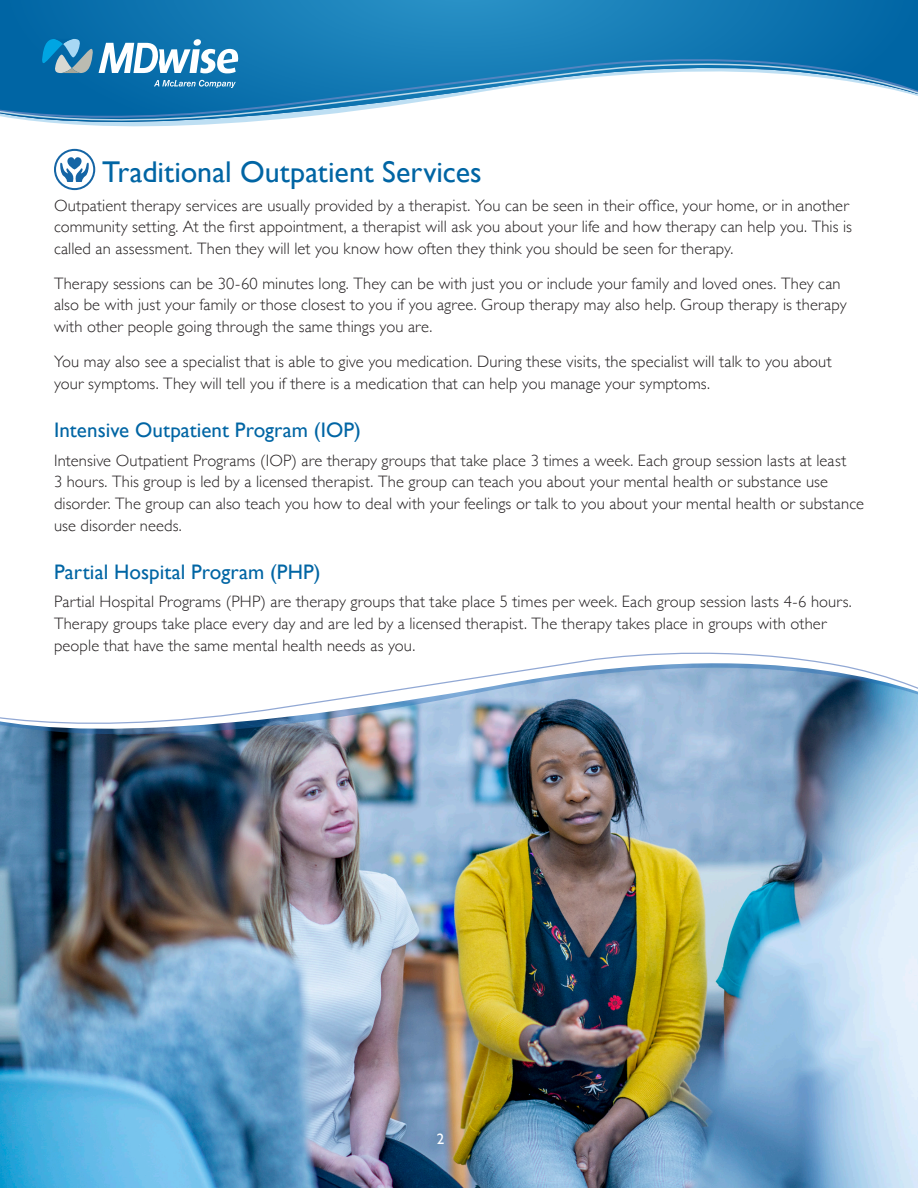
<style>
.page{position:relative;width:918px;height:1188px;background:#fff}
.page>*{position:absolute;margin:0;border:0;box-sizing:border-box;transform-origin:0 0}
.t1{font:30px "Gill Sans";color:#0065a4}
.t2{font:21px "Gill Sans";color:#0065a4}
.t3{font:300 16.5px/21.6px "Gill Sans";letter-spacing:.01em;color:#231f20}
.t4{font:15px "Gill Sans";color:#fff}
</style>
<div class="page">
<svg style="left:0;top:0;width:918px;height:149px"></svg>
<svg style="left:0;top:56px;width:918px;height:6px;background:#1477b2"></svg>
<svg style="left:0;top:62px;width:918px;height:60px"></svg>
<svg style="left:154px;top:80px;width:82px;height:8px"></svg>
<svg style="left:42px;top:39px;width:196px;height:34px"></svg>
<img style="left:0;top:763px;width:918px;height:425px">
<img style="left:0;top:729px;width:918px;height:34px">
<svg style="left:613px;top:652px;width:171px;height:5px"></svg>
<svg style="left:0;top:657px;width:918px;height:72px"></svg>
<svg style="left:54px;top:149px;width:41px;height:41px"></svg>
<h2 class="t1" style="left:102px;top:154px;width:381px">Traditional Outpatient Services</h2>
<p class="t3" style="left:54px;top:194px;width:800px">Outpatient therapy services are usually provided by a therapist. You can be seen in their office, your home, or in another community setting. At the first appointment, a therapist will ask you about your life and how therapy can help you. This is called an assessment. Then they will let you know how often they think you should be seen for therapy.</p>
<p class="t3" style="left:54px;top:272px;width:794px">Therapy sessions can be 30-60 minutes long. They can be with just you or include your family and loved ones. They can also be with just your family or those closest to you if you agree. Group therapy may also help. Group therapy is therapy with other people going through the same things you are.</p>
<p class="t3" style="left:54px;top:350px;width:779px">You may also see a specialist that is able to give you medication. During these visits, the specialist will talk to you about your symptoms. They will tell you if there is a medication that can help you manage your symptoms.</p>
<h3 class="t2" style="left:54px;top:418px;width:308px">Intensive Outpatient Program (IOP)</h3>
<p class="t3" style="left:54px;top:449px;width:811px">Intensive Outpatient Programs (IOP) are therapy groups that take place 3 times a week. Each group session lasts at least<br>3 hours. This group is led by a licensed therapist. The group can teach you about your mental health or substance use disorder. The group can also teach you how to deal with your feelings or talk to you about your mental health or substance use disorder needs.</p>
<h3 class="t2" style="left:54px;top:560px;width:268px">Partial Hospital Program (PHP)</h3>
<p class="t3" style="left:54px;top:590px;width:799px">Partial Hospital Programs (PHP) are therapy groups that take place 5 times per week. Each group session lasts 4-6 hours.<br>Therapy groups take place every day and are led by a licensed therapist. The therapy takes place in groups with other people that have the same mental health needs as you.</p>
<p class="t4" style="left:437px;top:1130px;width:9px">2</p>
</div>
